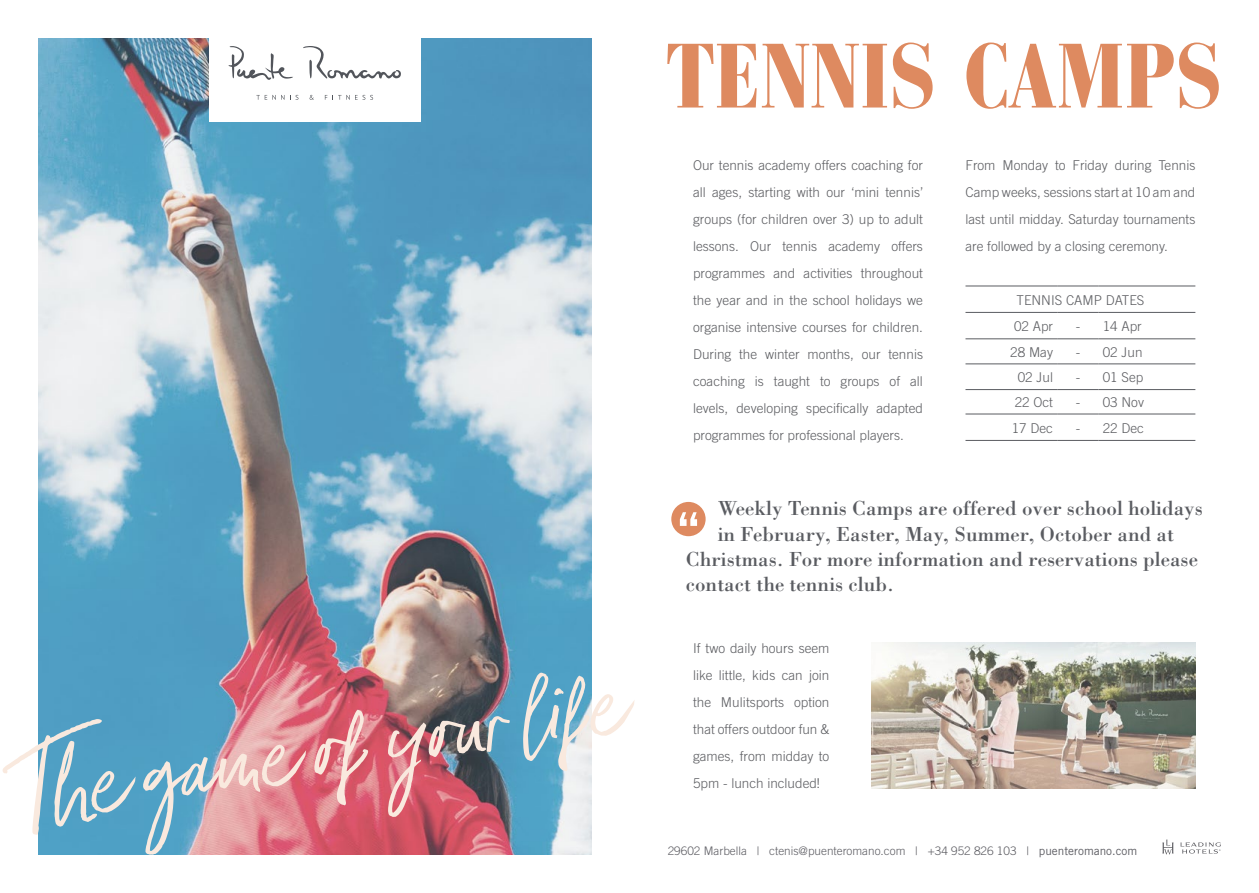
<style>
.page{position:relative;width:1259px;height:893px;background:#fff}
.page>*{position:absolute;margin:0;border:0;box-sizing:border-box;transform-origin:0 0}
.t1{font:italic 113.25px "Indigo Blue";color:#f9e9de}
.t2{font:900 condensed 90.45px "Bauer Bodoni LT";letter-spacing:.03em;color:#de8a60}
.t3{font:21px "Bodoni LT";color:#5a5c61}
.t4{font:300 13.5px/27px "Trade Gothic";color:#5c5d61;text-align:justify}
.t5{font:300 11.7px "Trade Gothic";color:#5c5c62}
.s1{font-weight:400}
</style>
<div class="page">
<div style="left:671px;top:502px;width:34px;height:34px;background:#de8a60;border-radius:50%"></div>
<svg style="left:680px;top:512px;width:17px;height:14px"></svg>
<img style="left:38px;top:38px;width:553px;height:817px">
<div style="left:209px;top:15px;width:211px;height:106px;background:#fff"></div>
<svg style="left:1162px;top:840px;width:11px;height:15px"></svg>
<svg style="left:1180px;top:842px;width:40px;height:12px"></svg>
<svg style="left:228px;top:46px;width:65px;height:34px"></svg>
<svg style="left:303px;top:46px;width:98px;height:32px"></svg>
<svg style="left:256px;top:95px;width:28px;height:5px"></svg>
<svg style="left:290px;top:95px;width:8px;height:5px"></svg>
<svg style="left:309px;top:95px;width:5px;height:5px"></svg>
<svg style="left:325px;top:95px;width:48px;height:5px"></svg>
<hr style="left:965px;top:286px;width:92px;height:1px;background:#5a5c61">
<hr style="left:1057px;top:286px;width:41px;height:1px;background:#5a5c61">
<hr style="left:1098px;top:286px;width:97px;height:1px;background:#5a5c61">
<hr style="left:965px;top:312px;width:92px;height:1px;background:#5a5c61">
<hr style="left:1057px;top:312px;width:41px;height:1px;background:#5a5c61">
<hr style="left:1098px;top:312px;width:97px;height:1px;background:#5a5c61">
<hr style="left:965px;top:339px;width:92px;height:1px;background:#5a5c61">
<hr style="left:1057px;top:339px;width:41px;height:1px;background:#5a5c61">
<hr style="left:1098px;top:339px;width:97px;height:1px;background:#5a5c61">
<hr style="left:965px;top:364px;width:92px;height:1px;background:#5a5c61">
<hr style="left:1057px;top:364px;width:41px;height:1px;background:#5a5c61">
<hr style="left:1098px;top:364px;width:97px;height:1px;background:#5a5c61">
<hr style="left:965px;top:389px;width:92px;height:1px;background:#5a5c61">
<hr style="left:1057px;top:389px;width:41px;height:1px;background:#5a5c61">
<hr style="left:1098px;top:389px;width:97px;height:1px;background:#5a5c61">
<hr style="left:965px;top:414px;width:92px;height:1px;background:#5a5c61">
<hr style="left:1057px;top:414px;width:41px;height:1px;background:#5a5c61">
<hr style="left:1098px;top:414px;width:97px;height:1px;background:#5a5c61">
<hr style="left:965px;top:440px;width:92px;height:1px;background:#5a5c61">
<hr style="left:1057px;top:440px;width:41px;height:1px;background:#5a5c61">
<hr style="left:1098px;top:440px;width:97px;height:1px;background:#5a5c61">
<img style="left:872px;top:643px;width:323px;height:145px">
<h1 class="t1" style="left:-2px;top:728px;width:620px;rotate:-9deg">The game of your life</h1>
<h2 class="t2" style="left:668px;top:23px;width:554px">TENNIS CAMPS</h2>
<p class="t4" style="left:693px;top:151px;width:231px">Our tennis academy offers coaching for all ages, starting with our ‘mini tennis’ groups (for children over 3) up to adult lessons. Our tennis academy offers programmes and activities throughout the year and in the school holidays we organise intensive courses for children.<br>During the winter months, our tennis coaching is taught to groups of all levels, developing specifically adapted programmes for professional players.</p>
<p class="t4" style="left:965px;top:151px;width:231px">From Monday to Friday during Tennis Camp weeks, sessions start at 10 am and last until midday. Saturday tournaments are followed by a closing ceremony.</p>
<p class="t4" style="left:1014px;top:286px;width:132px;line-height:26.4px">TENNIS CAMP DATES<br>02 Apr</p>
<p class="t4" style="left:1075px;top:312px;width:68px">- 14 Apr</p>
<p class="t4" style="left:1010px;top:338px;width:44px">28 May</p>
<p class="t4" style="left:1075px;top:338px;width:68px">- 02 Jun</p>
<p class="t4" style="left:1017px;top:364px;width:37px">02 Jul</p>
<p class="t4" style="left:1075px;top:364px;width:69px">- 01 Sep</p>
<p class="t4" style="left:1014px;top:389px;width:40px">22 Oct</p>
<p class="t4" style="left:1075px;top:389px;width:70px">- 03 Nov</p>
<p class="t4" style="left:1011px;top:414px;width:43px">17 Dec</p>
<p class="t4" style="left:1075px;top:414px;width:70px">- 22 Dec</p>
<h3 class="t3" style="left:717px;top:496px;width:487px">Weekly Tennis Camps are offered over school holidays</h3>
<h3 class="t3" style="left:717px;top:521px;width:458px">in February, Easter, May, Summer, October and at</h3>
<h3 class="t3" style="left:686px;top:546px;width:514px">Christmas. For more information and reservations please</h3>
<h3 class="t3" style="left:686px;top:571px;width:210px">contact the tennis club.</h3>
<p class="t4" style="left:693px;top:635px;width:138px">If two daily hours seem like little, kids can join the Mulitsports option that offers outdoor fun &amp; games, from midday to 5pm - lunch included!</p>
<p class="t5" style="left:668px;top:844px;width:471px">29602 Marbella | ctenis@puenteromano.com | +34 952 826 103 | <span class="s1">puenteromano.com</span></p>
</div>
